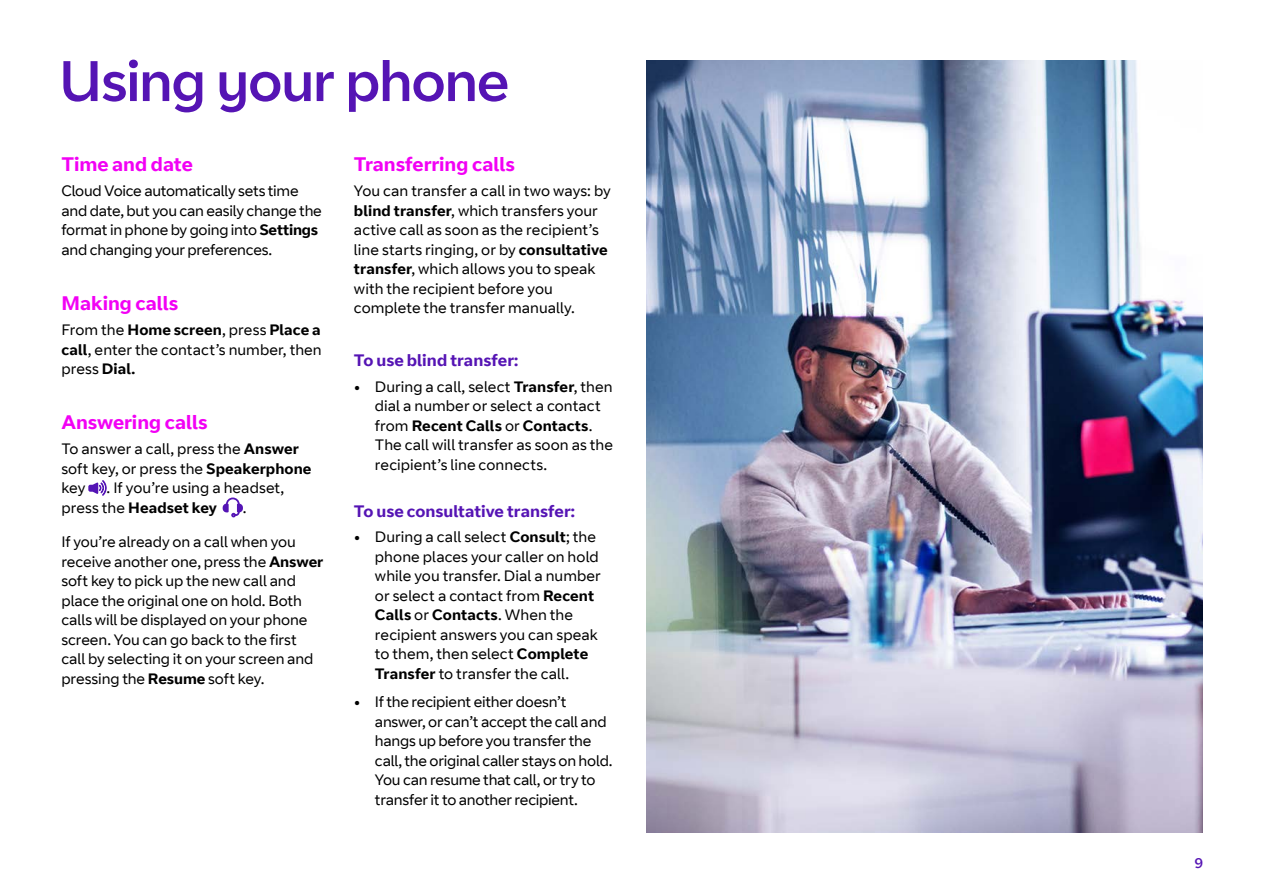
<style>
.page{position:relative;width:1263px;height:893px;background:#fff}
.page>*{position:absolute;margin:0;border:0;box-sizing:border-box;transform-origin:0 0}
.t1{font:57px "BT Curve Headline";letter-spacing:-.01em;color:#5514b4}
.t2{font:700 19.5px "BT Curve";letter-spacing:-.005em;color:#f200f5}
.t3{font:700 16.5px "BT Curve";color:#5514b4}
.t4{font:15px/19.5px "BT Curve";letter-spacing:-.005em;color:#000}
.t5{font:14.25px "BT Curve Headline";color:#5514b4}
.s1{font-weight:700}
</style>
<div class="page">
<svg style="left:88px;top:480px;width:19px;height:16px"></svg>
<svg style="left:222px;top:497px;width:21px;height:21px"></svg>
<img style="left:646px;top:60px;width:557px;height:773px">
<h1 class="t1" style="left:60px;top:47px;width:451px">Using your phone</h1>
<h2 class="t2" style="left:61px;top:152px;width:133px">Time and date</h2>
<p class="t4" style="left:61px;top:182px;width:262px">Cloud Voice automatically sets time and date, but you can easily change the format in phone by going into <span class="s1">Settings </span>and changing your preferences.</p>
<h2 class="t2" style="left:61px;top:291px;width:118px">Making calls</h2>
<p class="t4" style="left:61px;top:321px;width:262px;text-align:justify">From the <span class="s1">Home screen</span>, press <span class="s1">Place a call</span>, enter the contact’s number, then press <span class="s1">Dial.</span></p>
<h2 class="t2" style="left:61px;top:410px;width:148px">Answering calls</h2>
<p class="t4" style="left:61px;top:440px;width:252px">To answer a call, press the <span class="s1">Answer </span>soft key, or press the <span class="s1">Speakerphone </span>key</p>
<p class="t4" style="left:61px;top:479px;width:224px;text-indent:45px">. If you’re using a headset, press the <span class="s1">Headset key</span></p>
<p class="t4" style="left:243px;top:498px;width:5px">.</p>
<p class="t4" style="left:61px;top:533px;width:263px">If you’re already on a call when you receive another one, press the <span class="s1">Answer </span>soft key to pick up the new call and place the original one on hold. Both calls will be displayed on your phone screen. You can go back to the first call by selecting it on your screen and pressing the <span class="s1">Resume</span> soft key.</p>
<h2 class="t2" style="left:354px;top:152px;width:162px">Transferring calls</h2>
<p class="t4" style="left:354px;top:182px;width:258px">You can transfer a call in two ways: by <span class="s1">blind transfer</span>, which transfers your active call as soon as the recipient’s line starts ringing, or by <span class="s1">consultative transfer</span>, which allows you to speak with the recipient before you complete the transfer manually.</p>
<p class="t3" style="left:354px;top:350px;width:166px">To use blind transfer:</p>
<p class="t4" style="left:375px;top:377px;width:240px;text-indent:-21px"><span class="s1">•</span> During a call, select <span class="s1">Transfer</span>, then dial a number or select a contact from <span class="s1">Recent Calls</span> or <span class="s1">Contacts</span>.<br>The call will transfer as soon as the recipient’s line connects.</p>
<p class="t3" style="left:354px;top:501px;width:223px">To use consultative transfer:</p>
<p class="t4" style="left:375px;top:528px;width:227px;text-indent:-21px"><span class="s1">•</span> During a call select <span class="s1">Consult</span>; the phone places your caller on hold while you transfer. Dial a number or select a contact from <span class="s1">Recent<br>Calls</span> or <span class="s1">Contacts</span>. When the recipient answers you can speak to them, then select <span class="s1">Complete<br>Transfer</span> to transfer the call.</p>
<p class="t4" style="left:375px;top:693px;width:239px;text-indent:-21px"><span class="s1">•</span> If the recipient either doesn’t answer, or can’t accept the call and hangs up before you transfer the call, the original caller stays on hold.<br>You can resume that call, or try to transfer it to another recipient.</p>
<p class="t5" style="left:1195px;top:854px;width:10px">9</p>
</div>
